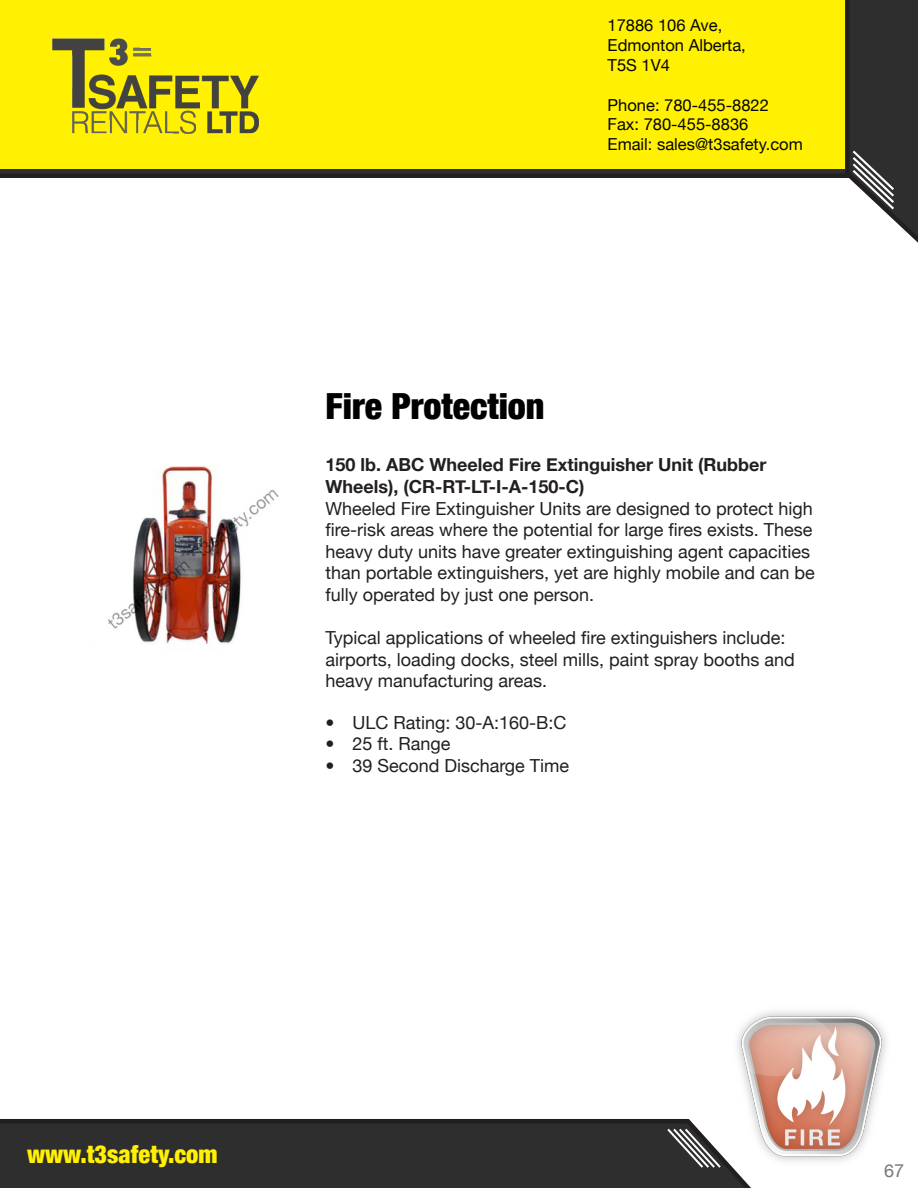
<style>
.page{position:relative;width:918px;height:1188px;background:#fff}
.page>*{position:absolute;margin:0;border:0;box-sizing:border-box;transform-origin:0 0}
.t1{font:900 condensed 36px "Helvetica Neue";color:#000}
.t2{font:900 condensed 24.45px "Helvetica Neue";color:#fff101}
.t3{font:18px/21.6px "Helvetica Neue";color:#231f20}
.t4{font:700 18px/21.6px "Helvetica Neue";color:#231f20}
.t5{font:18px "Helvetica Neue";color:#76787b}
.t6{font:16.5px "Helvetica Neue";color:#040503}
</style>
<div class="page">
<svg style="left:0;top:0;width:918px;height:243px"></svg>
<div style="left:0;top:1119px;width:751px;height:69px;background:#2e2e2e"></div>
<svg style="left:667px;top:1129px;width:54px;height:39px"></svg>
<img style="left:40px;top:23px;width:231px;height:123px">
<img style="left:107px;top:466px;width:172px;height:179px">
<img style="left:721px;top:1011px;width:166px;height:169px">
<p class="t6" style="left:608px;top:11px;width:116px">17886 106 Ave,</p>
<p class="t6" style="left:608px;top:31px;width:140px">Edmonton Alberta,</p>
<p class="t6" style="left:608px;top:51px;width:64px">T5S 1V4</p>
<p class="t6" style="left:608px;top:91px;width:163px">Phone: 780-455-8822</p>
<p class="t6" style="left:608px;top:110px;width:142px">Fax: 780-455-8836</p>
<p class="t6" style="left:608px;top:130px;width:197px">Email: sales@t3safety.com</p>
<p class="t1" style="left:325px;top:377px;width:221px">Fire Protection</p>
<p class="t4" style="left:325px;top:453px;width:442px">150 lb. ABC Wheeled Fire Extinguisher Unit (Rubber<br>Wheels), (CR-RT-LT-I-A-150-C)</p>
<p class="t3" style="left:325px;top:496px;width:491px">Wheeled Fire Extinguisher Units are designed to protect high fire-risk areas where the potential for large fires exists. These heavy duty units have greater extinguishing agent capacities than portable extinguishers, yet are highly mobile and can be fully operated by just one person.</p>
<p class="t3" style="left:325px;top:626px;width:471px">Typical applications of wheeled fire extinguishers include: airports, loading docks, steel mills, paint spray booths and heavy manufacturing areas.</p>
<p class="t3" style="left:325px;top:710px;width:243px">• ULC Rating: 30-A:160-B:C</p>
<p class="t3" style="left:325px;top:732px;width:127px">• 25 ft. Range</p>
<p class="t3" style="left:325px;top:753px;width:245px">• 39 Second Discharge Time</p>
<p class="t2" style="left:27px;top:1134px;width:192px">www.t3safety.com</p>
<p class="t5" style="left:884px;top:1155px;width:22px">67</p>
</div>
